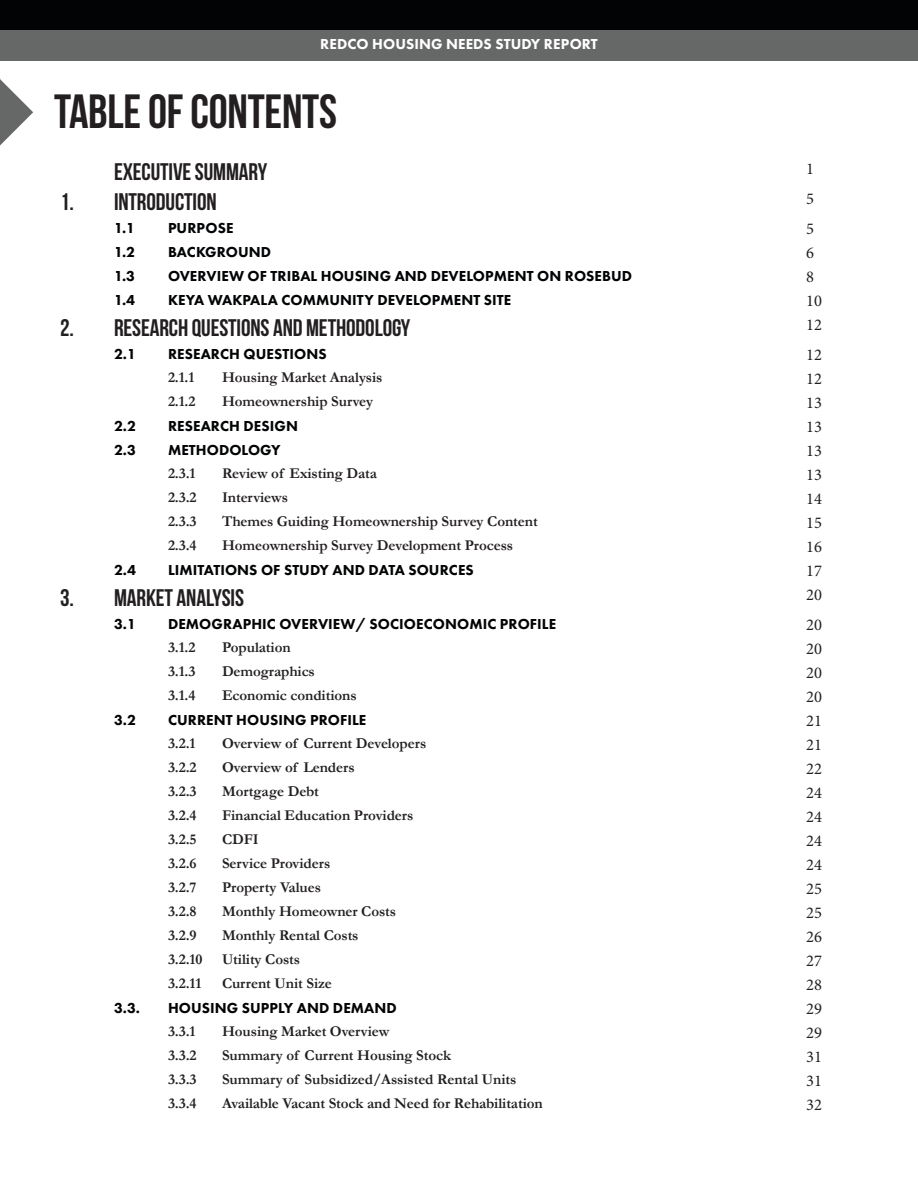
<style>
.page{position:relative;width:918px;height:1188px;background:#fff}
.page>*{position:absolute;margin:0;border:0;box-sizing:border-box;transform-origin:0 0}
.t1{font:700 48px "Bebas Neue";letter-spacing:-.005em;color:#231f20}
.t2{font:700 24px "Bebas Neue";letter-spacing:-.005em;color:#231f20}
.t3{font:16.5px "Minion Pro";letter-spacing:-.005em;color:#231f20}
.t4{font:700 15px "Garamond";letter-spacing:-.005em;color:#231f20}
.t5{font:800 15px "Futura PT";letter-spacing:.005em;color:#020304}
.t6{font:800 15px "Futura PT";letter-spacing:.005em;color:#fff}
</style>
<div class="page">
<div style="left:0;top:0;width:918px;height:50px;background:#020304"></div>
<div style="left:0;top:30px;width:918px;height:30px;background:#666767"></div>
<svg style="left:0;top:79px;width:33px;height:66px"></svg>
<p class="t6" style="left:320px;top:35px;width:279px">REDCO HOUSING NEEDS STUDY REPORT</p>
<p class="t1" style="left:54px;top:85px;width:285px">TABLE OF CONTENTS</p>
<p class="t2" style="left:114px;top:159px;width:155px">EXECUTIVE SUMMARY</p>
<p class="t3" style="left:806px;top:158px;width:9px">1</p>
<p class="t2" style="left:60px;top:189px;width:158px">1. INTRODUCTION</p>
<p class="t3" style="left:806px;top:188px;width:9px">5</p>
<p class="t5" style="left:114px;top:219px;width:23px">1.1</p>
<p class="t5" style="left:168px;top:219px;width:67px">PURPOSE</p>
<p class="t3" style="left:806px;top:218px;width:9px">5</p>
<p class="t5" style="left:114px;top:243px;width:23px">1.2</p>
<p class="t5" style="left:168px;top:243px;width:105px">BACKGROUND</p>
<p class="t3" style="left:806px;top:242px;width:9px">6</p>
<p class="t5" style="left:114px;top:267px;width:23px">1.3</p>
<p class="t5" style="left:168px;top:267px;width:466px">OVERVIEW OF TRIBAL HOUSING AND DEVELOPMENT ON ROSEBUD</p>
<p class="t3" style="left:806px;top:266px;width:9px">8</p>
<p class="t5" style="left:114px;top:291px;width:23px">1.4</p>
<p class="t5" style="left:168px;top:291px;width:345px">KEYA WAKPALA COMMUNITY DEVELOPMENT SITE</p>
<p class="t3" style="left:806px;top:290px;width:17px">10</p>
<p class="t2" style="left:60px;top:315px;width:352px">2. RESEARCH QUESTIONS AND METHODOLOGY</p>
<p class="t3" style="left:806px;top:314px;width:17px">12</p>
<p class="t5" style="left:114px;top:345px;width:24px">2.1</p>
<p class="t5" style="left:168px;top:345px;width:160px">RESEARCH QUESTIONS</p>
<p class="t3" style="left:806px;top:344px;width:17px">12</p>
<p class="t4" style="left:168px;top:367px;width:28px">2.1.1</p>
<p class="t4" style="left:222px;top:367px;width:162px">Housing Market Analysis</p>
<p class="t3" style="left:806px;top:368px;width:17px">12</p>
<p class="t4" style="left:168px;top:391px;width:29px">2.1.2</p>
<p class="t4" style="left:222px;top:391px;width:153px">Homeownership Survey</p>
<p class="t3" style="left:806px;top:392px;width:17px">13</p>
<p class="t5" style="left:114px;top:417px;width:24px">2.2</p>
<p class="t5" style="left:168px;top:417px;width:132px">RESEARCH DESIGN</p>
<p class="t3" style="left:806px;top:416px;width:17px">13</p>
<p class="t5" style="left:114px;top:441px;width:24px">2.3</p>
<p class="t5" style="left:168px;top:441px;width:114px">METHODOLOGY</p>
<p class="t3" style="left:806px;top:440px;width:17px">13</p>
<p class="t4" style="left:168px;top:463px;width:29px">2.3.1</p>
<p class="t4" style="left:222px;top:463px;width:157px">Review of Existing Data</p>
<p class="t3" style="left:806px;top:464px;width:17px">13</p>
<p class="t4" style="left:168px;top:487px;width:30px">2.3.2</p>
<p class="t4" style="left:222px;top:487px;width:68px">Interviews</p>
<p class="t3" style="left:806px;top:488px;width:17px">14</p>
<p class="t4" style="left:168px;top:511px;width:30px">2.3.3</p>
<p class="t4" style="left:222px;top:511px;width:317px">Themes Guiding Homeownership Survey Content</p>
<p class="t3" style="left:806px;top:512px;width:17px">15</p>
<p class="t4" style="left:168px;top:535px;width:30px">2.3.4</p>
<p class="t4" style="left:222px;top:535px;width:293px">Homeownership Survey Development Process</p>
<p class="t3" style="left:806px;top:536px;width:17px">16</p>
<p class="t5" style="left:114px;top:561px;width:24px">2.4</p>
<p class="t5" style="left:168px;top:561px;width:307px">LIMITATIONS OF STUDY AND DATA SOURCES</p>
<p class="t3" style="left:806px;top:560px;width:17px">17</p>
<p class="t2" style="left:60px;top:584px;width:186px">3. MARKET ANALYSIS</p>
<p class="t3" style="left:806px;top:584px;width:17px">20</p>
<p class="t5" style="left:114px;top:615px;width:24px">3.1</p>
<p class="t5" style="left:168px;top:615px;width:390px">DEMOGRAPHIC OVERVIEW/ SOCIOECONOMIC PROFILE</p>
<p class="t3" style="left:806px;top:614px;width:17px">20</p>
<p class="t4" style="left:168px;top:637px;width:29px">3.1.2</p>
<p class="t4" style="left:222px;top:637px;width:70px">Population</p>
<p class="t3" style="left:806px;top:638px;width:17px">20</p>
<p class="t4" style="left:168px;top:661px;width:29px">3.1.3</p>
<p class="t4" style="left:222px;top:661px;width:94px">Demographics</p>
<p class="t3" style="left:806px;top:662px;width:17px">20</p>
<p class="t4" style="left:168px;top:685px;width:29px">3.1.4</p>
<p class="t4" style="left:222px;top:685px;width:136px">Economic conditions</p>
<p class="t3" style="left:806px;top:686px;width:17px">20</p>
<p class="t5" style="left:114px;top:711px;width:24px">3.2</p>
<p class="t5" style="left:168px;top:711px;width:200px">CURRENT HOUSING PROFILE</p>
<p class="t3" style="left:806px;top:710px;width:17px">21</p>
<p class="t4" style="left:168px;top:733px;width:29px">3.2.1</p>
<p class="t4" style="left:222px;top:733px;width:206px">Overview of Current Developers</p>
<p class="t3" style="left:806px;top:734px;width:17px">21</p>
<p class="t4" style="left:168px;top:757px;width:30px">3.2.2</p>
<p class="t4" style="left:222px;top:757px;width:134px">Overview of Lenders</p>
<p class="t3" style="left:806px;top:758px;width:17px">22</p>
<p class="t4" style="left:168px;top:781px;width:30px">3.2.3</p>
<p class="t4" style="left:222px;top:781px;width:98px">Mortgage Debt</p>
<p class="t3" style="left:806px;top:782px;width:17px">24</p>
<p class="t4" style="left:168px;top:805px;width:30px">3.2.4</p>
<p class="t4" style="left:222px;top:805px;width:193px">Financial Education Providers</p>
<p class="t3" style="left:806px;top:806px;width:17px">24</p>
<p class="t4" style="left:168px;top:829px;width:30px">3.2.5</p>
<p class="t4" style="left:222px;top:829px;width:38px">CDFI</p>
<p class="t3" style="left:806px;top:830px;width:17px">24</p>
<p class="t4" style="left:168px;top:853px;width:30px">3.2.6</p>
<p class="t4" style="left:222px;top:853px;width:110px">Service Providers</p>
<p class="t3" style="left:806px;top:854px;width:17px">24</p>
<p class="t4" style="left:168px;top:877px;width:30px">3.2.7</p>
<p class="t4" style="left:222px;top:877px;width:101px">Property Values</p>
<p class="t3" style="left:806px;top:878px;width:17px">25</p>
<p class="t4" style="left:168px;top:901px;width:30px">3.2.8</p>
<p class="t4" style="left:222px;top:901px;width:176px">Monthly Homeowner Costs</p>
<p class="t3" style="left:806px;top:902px;width:17px">25</p>
<p class="t4" style="left:168px;top:925px;width:30px">3.2.9</p>
<p class="t4" style="left:222px;top:925px;width:138px">Monthly Rental Costs</p>
<p class="t3" style="left:806px;top:926px;width:17px">26</p>
<p class="t4" style="left:168px;top:949px;width:36px">3.2.10</p>
<p class="t4" style="left:222px;top:949px;width:80px">Utility Costs</p>
<p class="t3" style="left:806px;top:950px;width:17px">27</p>
<p class="t4" style="left:168px;top:973px;width:35px">3.2.11</p>
<p class="t4" style="left:222px;top:973px;width:111px">Current Unit Size</p>
<p class="t3" style="left:806px;top:974px;width:17px">28</p>
<p class="t5" style="left:114px;top:999px;width:28px">3.3.</p>
<p class="t5" style="left:168px;top:999px;width:230px">HOUSING SUPPLY AND DEMAND</p>
<p class="t3" style="left:806px;top:998px;width:17px">29</p>
<p class="t4" style="left:168px;top:1021px;width:29px">3.3.1</p>
<p class="t4" style="left:222px;top:1021px;width:169px">Housing Market Overview</p>
<p class="t3" style="left:806px;top:1022px;width:17px">29</p>
<p class="t4" style="left:168px;top:1045px;width:30px">3.3.2</p>
<p class="t4" style="left:222px;top:1045px;width:231px">Summary of Current Housing Stock</p>
<p class="t3" style="left:806px;top:1046px;width:17px">31</p>
<p class="t4" style="left:168px;top:1069px;width:30px">3.3.3</p>
<p class="t4" style="left:222px;top:1069px;width:296px">Summary of Subsidized/Assisted Rental Units</p>
<p class="t3" style="left:806px;top:1070px;width:17px">31</p>
<p class="t4" style="left:168px;top:1093px;width:30px">3.3.4</p>
<p class="t4" style="left:222px;top:1093px;width:322px">Available Vacant Stock and Need for Rehabilitation</p>
<p class="t3" style="left:806px;top:1094px;width:17px">32</p>
</div>
